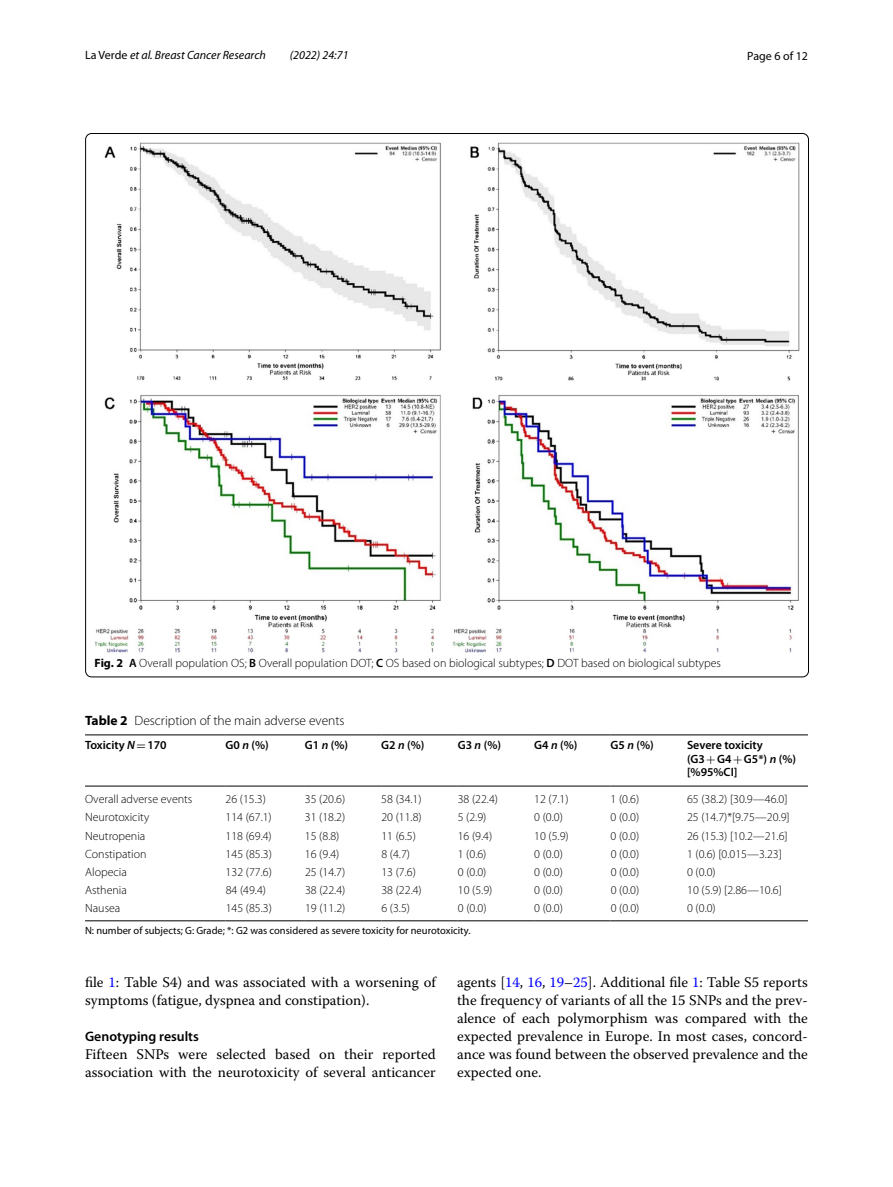
<style>
.page{position:relative;width:893px;height:1187px;background:#fff}
.page>*{position:absolute;margin:0;border:0;box-sizing:border-box;transform-origin:0 0}
.t1{font:14.7px/18px "Warnock Pro";color:#000}
.t2{font:600 13.8px "Myriad Pro";color:#000}
.t3{font:300 13.5px "Myriad Pro";color:#000}
.t4{font:300 12px "Myriad Pro";color:#000}
.t5{font:600 12px/13.5px "Myriad Pro";color:#000}
.t6{font:italic 12px "Myriad Pro";color:#000}
.t7{font:12px "Myriad Pro";color:#000}
.t8{font:10.5px "Myriad Pro";color:#000}
.s1{font-style:normal}
.s2{font-weight:700}
.s3{font-weight:600}
.s4{font-style:italic}
.s5{font-family:"MTSY";font-weight:400}
.s6{color:#00f}
</style>
<div class="page">
<img style="left:94px;top:142px;width:706px;height:510px">
<hr style="left:85px;top:734px;width:141px;height:1px;background:#000">
<hr style="left:85px;top:785px;width:141px;height:1px;background:#000">
<hr style="left:226px;top:734px;width:79px;height:1px;background:#000">
<hr style="left:226px;top:785px;width:79px;height:1px;background:#000">
<hr style="left:305px;top:734px;width:76px;height:1px;background:#000">
<hr style="left:305px;top:785px;width:76px;height:1px;background:#000">
<hr style="left:381px;top:734px;width:77px;height:1px;background:#000">
<hr style="left:381px;top:785px;width:77px;height:1px;background:#000">
<hr style="left:458px;top:734px;width:76px;height:1px;background:#000">
<hr style="left:458px;top:785px;width:76px;height:1px;background:#000">
<hr style="left:534px;top:734px;width:77px;height:1px;background:#000">
<hr style="left:534px;top:785px;width:77px;height:1px;background:#000">
<hr style="left:611px;top:734px;width:76px;height:1px;background:#000">
<hr style="left:611px;top:785px;width:76px;height:1px;background:#000">
<hr style="left:687px;top:734px;width:121px;height:1px;background:#000">
<hr style="left:687px;top:785px;width:121px;height:1px;background:#000">
<hr style="left:85px;top:920px;width:141px;height:1px;background:#000">
<hr style="left:226px;top:920px;width:79px;height:1px;background:#000">
<hr style="left:305px;top:920px;width:76px;height:1px;background:#000">
<hr style="left:381px;top:920px;width:77px;height:1px;background:#000">
<hr style="left:458px;top:920px;width:76px;height:1px;background:#000">
<hr style="left:534px;top:920px;width:77px;height:1px;background:#000">
<hr style="left:611px;top:920px;width:76px;height:1px;background:#000">
<hr style="left:687px;top:920px;width:121px;height:1px;background:#000">
<p class="t6" style="left:85px;top:48px;width:182px"><span class="s1">La Verde</span> et al. Breast Cancer Research</p>
<p class="t6" style="left:290px;top:48px;width:60px">(2022) 24:71</p>
<p class="t7" style="left:747px;top:48px;width:62px">Page 6 of 12</p>
<p class="t4" style="left:95px;top:656px;width:628px"><span class="s2">Fig. 2</span> <span class="s3">A</span> Overall population OS; <span class="s3">B</span> Overall population DOT; <span class="s3">C</span> OS based on biological subtypes; <span class="s3">D</span> DOT based on biological subtypes</p>
<p class="t3" style="left:85px;top:713px;width:261px"><span class="s2">Table 2</span> Description of the main adverse events</p>
<p class="t5" style="left:85px;top:738px;width:83px">Toxicity <span class="s4">N</span><span class="s5">=</span>170</p>
<p class="t5" style="left:226px;top:738px;width:45px">G0 <span class="s4">n</span> (%)</p>
<p class="t5" style="left:305px;top:738px;width:45px">G1 <span class="s4">n</span> (%)</p>
<p class="t5" style="left:381px;top:738px;width:45px">G2 <span class="s4">n</span> (%)</p>
<p class="t5" style="left:458px;top:738px;width:45px">G3 <span class="s4">n</span> (%)</p>
<p class="t5" style="left:534px;top:738px;width:45px">G4 <span class="s4">n</span> (%)</p>
<p class="t5" style="left:611px;top:738px;width:45px">G5 <span class="s4">n</span> (%)</p>
<p class="t5" style="left:687px;top:738px;width:111px">Severe toxicity (G3<span class="s5">+</span>G4<span class="s5">+</span>G5*) <span class="s4">n</span> (%) [%95%CI]</p>
<p class="t4" style="left:85px;top:792px;width:109px">Overall adverse events</p>
<p class="t4" style="left:226px;top:792px;width:42px">26 (15.3)</p>
<p class="t4" style="left:305px;top:792px;width:42px">35 (20.6)</p>
<p class="t4" style="left:381px;top:792px;width:42px">58 (34.1)</p>
<p class="t4" style="left:458px;top:792px;width:42px">38 (22.4)</p>
<p class="t4" style="left:534px;top:792px;width:36px">12 (7.1)</p>
<p class="t4" style="left:611px;top:792px;width:30px">1 (0.6)</p>
<p class="t4" style="left:687px;top:792px;width:102px">65 (38.2) [30.9—46.0]</p>
<p class="t4" style="left:85px;top:810px;width:66px">Neurotoxicity</p>
<p class="t4" style="left:226px;top:810px;width:48px">114 (67.1)</p>
<p class="t4" style="left:305px;top:810px;width:42px">31 (18.2)</p>
<p class="t4" style="left:381px;top:810px;width:42px">20 (11.8)</p>
<p class="t4" style="left:458px;top:810px;width:30px">5 (2.9)</p>
<p class="t4" style="left:534px;top:810px;width:30px">0 (0.0)</p>
<p class="t4" style="left:611px;top:810px;width:30px">0 (0.0)</p>
<p class="t4" style="left:687px;top:810px;width:104px">25 (14.7)*[9.75—20.9]</p>
<p class="t4" style="left:85px;top:828px;width:62px">Neutropenia</p>
<p class="t4" style="left:226px;top:828px;width:48px">118 (69.4)</p>
<p class="t4" style="left:305px;top:828px;width:36px">15 (8.8)</p>
<p class="t4" style="left:381px;top:828px;width:36px">11 (6.5)</p>
<p class="t4" style="left:458px;top:828px;width:36px">16 (9.4)</p>
<p class="t4" style="left:534px;top:828px;width:36px">10 (5.9)</p>
<p class="t4" style="left:611px;top:828px;width:30px">0 (0.0)</p>
<p class="t4" style="left:687px;top:828px;width:102px">26 (15.3) [10.2—21.6]</p>
<p class="t4" style="left:85px;top:847px;width:63px">Constipation</p>
<p class="t4" style="left:226px;top:847px;width:48px">145 (85.3)</p>
<p class="t4" style="left:305px;top:847px;width:36px">16 (9.4)</p>
<p class="t4" style="left:381px;top:847px;width:30px">8 (4.7)</p>
<p class="t4" style="left:458px;top:847px;width:30px">1 (0.6)</p>
<p class="t4" style="left:534px;top:847px;width:30px">0 (0.0)</p>
<p class="t4" style="left:611px;top:847px;width:30px">0 (0.0)</p>
<p class="t4" style="left:687px;top:847px;width:96px">1 (0.6) [0.015—3.23]</p>
<p class="t4" style="left:85px;top:865px;width:43px">Alopecia</p>
<p class="t4" style="left:226px;top:865px;width:48px">132 (77.6)</p>
<p class="t4" style="left:305px;top:865px;width:42px">25 (14.7)</p>
<p class="t4" style="left:381px;top:865px;width:36px">13 (7.6)</p>
<p class="t4" style="left:458px;top:865px;width:30px">0 (0.0)</p>
<p class="t4" style="left:534px;top:865px;width:30px">0 (0.0)</p>
<p class="t4" style="left:611px;top:865px;width:30px">0 (0.0)</p>
<p class="t4" style="left:687px;top:865px;width:30px">0 (0.0)</p>
<p class="t4" style="left:85px;top:883px;width:43px">Asthenia</p>
<p class="t4" style="left:226px;top:883px;width:42px">84 (49.4)</p>
<p class="t4" style="left:305px;top:883px;width:42px">38 (22.4)</p>
<p class="t4" style="left:381px;top:883px;width:42px">38 (22.4)</p>
<p class="t4" style="left:458px;top:883px;width:36px">10 (5.9)</p>
<p class="t4" style="left:534px;top:883px;width:30px">0 (0.0)</p>
<p class="t4" style="left:611px;top:883px;width:30px">0 (0.0)</p>
<p class="t4" style="left:687px;top:883px;width:96px">10 (5.9) [2.86—10.6]</p>
<p class="t4" style="left:85px;top:901px;width:37px">Nausea</p>
<p class="t4" style="left:226px;top:901px;width:48px">145 (85.3)</p>
<p class="t4" style="left:305px;top:901px;width:42px">19 (11.2)</p>
<p class="t4" style="left:381px;top:901px;width:30px">6 (3.5)</p>
<p class="t4" style="left:458px;top:901px;width:30px">0 (0.0)</p>
<p class="t4" style="left:534px;top:901px;width:30px">0 (0.0)</p>
<p class="t4" style="left:611px;top:901px;width:30px">0 (0.0)</p>
<p class="t4" style="left:687px;top:901px;width:30px">0 (0.0)</p>
<p class="t8" style="left:85px;top:924px;width:387px">N: number of subjects; G: Grade; *: G2 was considered as severe toxicity for neurotoxicity.</p>
<p class="t1" style="left:85px;top:972px;width:352px">file <span class="s6">1</span>: Table S4) and was associated with a worsening of symptoms (fatigue, dyspnea and constipation).</p>
<p class="t2" style="left:85px;top:1027px;width:115px">Genotyping results</p>
<p class="t1" style="left:85px;top:1044px;width:352px">Fifteen SNPs were selected based on their reported association with the neurotoxicity of several anticancer</p>
<p class="t1" style="left:457px;top:972px;width:352px;text-align:justify">agents [<span class="s6">14</span>, <span class="s6">16</span>, <span class="s6">19</span>–<span class="s6">25</span>]. Additional file <span class="s6">1</span>: Table S5 reports the frequency of variants of all the 15 SNPs and the prev&shy;alence of each polymorphism was compared with the expected prevalence in Europe. In most cases, concord&shy;ance was found between the observed prevalence and the expected one.</p>
</div>
